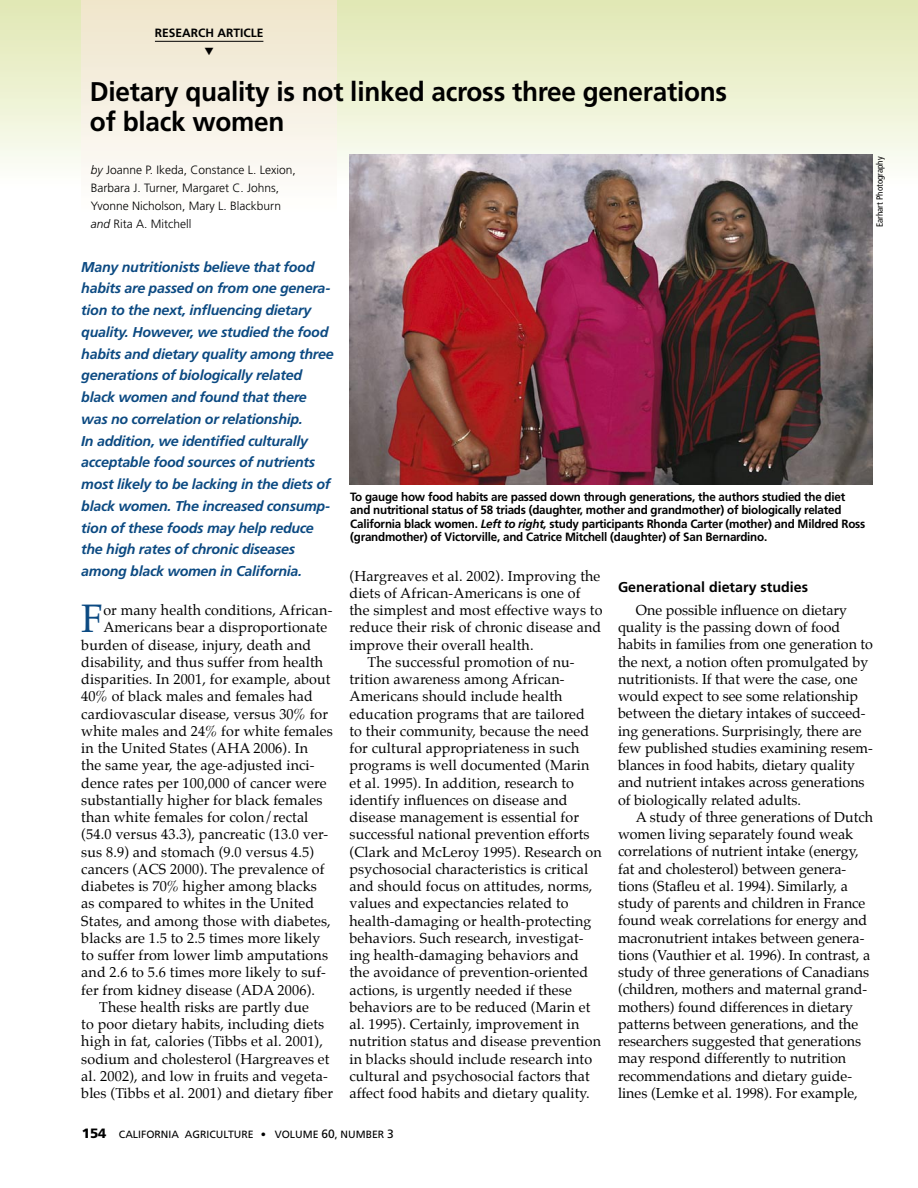
<style>
.page{position:relative;width:918px;height:1188px;background:#fff}
.page>*{position:absolute;margin:0;border:0;box-sizing:border-box;transform-origin:0 0}
.t1{font:39px "Palatino";color:#0c4a82}
.t2{font:700 27px/30px "Frutiger";letter-spacing:-.01em;color:#000}
.t3{font:14.25px/17.2px "Palatino";letter-spacing:.01em;color:#000}
.t4{font:italic 700 14.25px/21.8px "Frutiger";letter-spacing:-.02em;color:#0c4a82}
.t5{font:700 14.25px "Frutiger";color:#000}
.t6{font:700 12px/13.5px "Frutiger";letter-spacing:-.02em;color:#000}
.t7{font:300 12px/18px "Frutiger";color:#000}
.t8{font:700 12px "Frutiger";color:#000}
.t9{font:10.5px "Frutiger";color:#000}
.t10{font:condensed 9px "Frutiger";color:#000}
.s1{font-style:italic}
.s2{font-weight:900;font-size:13.5px}
.s3{font-size:12px}
</style>
<div class="page">
<div style="left:0;top:0;width:918px;height:189px;background:linear-gradient(to bottom,#e0e7b1,#fcfdfa)"></div>
<div style="left:82px;top:0;width:255px;height:215px;background:linear-gradient(to bottom,#eee4c9,#fffeff)"></div>
<hr style="left:155px;top:41px;width:108px;height:1px;background:#000">
<img style="left:350px;top:155px;width:523px;height:330px">
<svg style="left:205px;top:47px;width:8px;height:8px"></svg>
<p class="t8" style="left:155px;top:25px;width:110px">RESEARCH ARTICLE</p>
<h2 class="t2" style="left:90px;top:76px;width:639px">Dietary quality is not linked across three generations of black women</h2>
<p class="t7" style="left:91px;top:161px;width:206px"><span class="s1">by</span> Joanne P. Ikeda, Constance L. Lexion, Barbara J. Turner, Margaret C. Johns, Yvonne Nicholson, Mary L. Blackburn <span class="s1">and</span> Rita A. Mitchell</p>
<p class="t4" style="left:81px;top:256px;width:254px">Many nutritionists believe that food habits are passed on from one genera&shy;tion to the next, influencing dietary quality. However, we studied the food habits and dietary quality among three generations of biologically related black women and found that there was no correlation or relationship.<br>In addition, we identified culturally acceptable food sources of nutrients most likely to be lacking in the diets of black women. The increased consump&shy;tion of these foods may help reduce the high rates of chronic diseases among black women in California.</p>
<h1 class="t1" style="left:81px;top:593px;width:23px">F</h1>
<p class="t3" style="left:103px;top:603px;width:231px">or many health conditions, African-</p>
<p class="t3" style="left:103px;top:620px;width:225px">Americans bear a disproportionate</p>
<p class="t3" style="left:81px;top:637px;width:231px">burden of disease, injury, death and</p>
<p class="t3" style="left:81px;top:655px;width:243px">disability, and thus suffer from health</p>
<p class="t3" style="left:81px;top:672px;width:251px">disparities. In 2001, for example, about</p>
<p class="t3" style="left:81px;top:689px;width:233px">40% of black males and females had</p>
<p class="t3" style="left:81px;top:706px;width:248px">cardiovascular disease, versus 30% for</p>
<p class="t3" style="left:81px;top:724px;width:253px">white males and 24% for white females</p>
<p class="t3" style="left:81px;top:741px;width:228px">in the United States (AHA 2006). In</p>
<p class="t3" style="left:81px;top:758px;width:235px">the same year, the age-adjusted inci-</p>
<p class="t3" style="left:81px;top:775px;width:247px">dence rates per 100,000 of cancer were</p>
<p class="t3" style="left:81px;top:793px;width:243px">substantially higher for black females</p>
<p class="t3" style="left:81px;top:810px;width:229px">than white females for colon/rectal</p>
<p class="t3" style="left:81px;top:827px;width:249px">(54.0 versus 43.3), pancreatic (13.0 ver-</p>
<p class="t3" style="left:81px;top:844px;width:234px">sus 8.9) and stomach (9.0 versus 4.5)</p>
<p class="t3" style="left:81px;top:862px;width:245px">cancers (ACS 2000). The prevalence of</p>
<p class="t3" style="left:81px;top:879px;width:237px">diabetes is 70% higher among blacks</p>
<p class="t3" style="left:81px;top:896px;width:234px">as compared to whites in the United</p>
<p class="t3" style="left:81px;top:913px;width:251px">States, and among those with diabetes,</p>
<p class="t3" style="left:81px;top:931px;width:241px">blacks are 1.5 to 2.5 times more likely</p>
<p class="t3" style="left:81px;top:948px;width:248px">to suffer from lower limb amputations</p>
<p class="t3" style="left:81px;top:965px;width:246px">and 2.6 to 5.6 times more likely to suf-</p>
<p class="t3" style="left:81px;top:982px;width:235px">fer from kidney disease (ADA 2006).</p>
<p class="t3" style="left:99px;top:1000px;width:211px">These health risks are partly due</p>
<p class="t3" style="left:81px;top:1017px;width:245px">to poor dietary habits, including diets</p>
<p class="t3" style="left:81px;top:1034px;width:243px">high in fat, calories (Tibbs et al. 2001),</p>
<p class="t3" style="left:81px;top:1051px;width:250px">sodium and cholesterol (Hargreaves et</p>
<p class="t3" style="left:81px;top:1069px;width:248px">al. 2002), and low in fruits and vegeta-</p>
<p class="t3" style="left:81px;top:1086px;width:253px">bles (Tibbs et al. 2001) and dietary fiber</p>
<p class="t10" style="left:874px;top:227px;width:72px;rotate:-90deg">Earhart Photography</p>
<p class="t6" style="left:350px;top:490px;width:517px">To gauge how food habits are passed down through generations, the authors studied the diet and nutritional status of 58 triads (daughter, mother and grandmother) of biologically related California black women. <span class="s1">Left to right,</span> study participants Rhonda Carter (mother) and Mildred Ross (grandmother) of Victorville, and Catrice Mitchell (daughter) of San Bernardino.</p>
<p class="t3" style="left:350px;top:568px;width:252px">(Hargreaves et al. 2002). Improving the</p>
<p class="t3" style="left:350px;top:586px;width:232px">diets of African-Americans is one of</p>
<p class="t3" style="left:350px;top:603px;width:255px">the simplest and most effective ways to</p>
<p class="t3" style="left:350px;top:620px;width:253px">reduce their risk of chronic disease and</p>
<p class="t3" style="left:350px;top:637px;width:186px">improve their overall health.</p>
<p class="t3" style="left:367px;top:655px;width:209px">The successful promotion of nu-</p>
<p class="t3" style="left:350px;top:672px;width:217px">trition awareness among African-</p>
<p class="t3" style="left:350px;top:689px;width:214px">Americans should include health</p>
<p class="t3" style="left:350px;top:706px;width:237px">education programs that are tailored</p>
<p class="t3" style="left:350px;top:724px;width:241px">to their community, because the need</p>
<p class="t3" style="left:350px;top:741px;width:231px">for cultural appropriateness in such</p>
<p class="t3" style="left:350px;top:758px;width:241px">programs is well documented (Marin</p>
<p class="t3" style="left:350px;top:775px;width:226px">et al. 1995). In addition, research to</p>
<p class="t3" style="left:350px;top:793px;width:220px">identify influences on disease and</p>
<p class="t3" style="left:350px;top:810px;width:231px">disease management is essential for</p>
<p class="t3" style="left:350px;top:827px;width:242px">successful national prevention efforts</p>
<p class="t3" style="left:350px;top:844px;width:254px">(Clark and McLeroy 1995). Research on</p>
<p class="t3" style="left:350px;top:862px;width:240px">psychosocial characteristics is critical</p>
<p class="t3" style="left:350px;top:879px;width:245px">and should focus on attitudes, norms,</p>
<p class="t3" style="left:350px;top:896px;width:221px">values and expectancies related to</p>
<p class="t3" style="left:350px;top:913px;width:244px">health-damaging or health-protecting</p>
<p class="t3" style="left:350px;top:931px;width:236px">behaviors. Such research, investigat-</p>
<p class="t3" style="left:350px;top:948px;width:231px">ing health-damaging behaviors and</p>
<p class="t3" style="left:350px;top:965px;width:240px">the avoidance of prevention-oriented</p>
<p class="t3" style="left:350px;top:982px;width:224px">actions, is urgently needed if these</p>
<p class="t3" style="left:350px;top:1000px;width:242px">behaviors are to be reduced (Marin et</p>
<p class="t3" style="left:350px;top:1017px;width:231px">al. 1995). Certainly, improvement in</p>
<p class="t3" style="left:350px;top:1034px;width:253px">nutrition status and disease prevention</p>
<p class="t3" style="left:350px;top:1051px;width:244px">in blacks should include research into</p>
<p class="t3" style="left:350px;top:1069px;width:242px">cultural and psychosocial factors that</p>
<p class="t3" style="left:350px;top:1086px;width:242px">affect food habits and dietary quality.</p>
<p class="t5" style="left:618px;top:579px;width:192px">Generational dietary studies</p>
<p class="t3" style="left:618px;top:603px;width:256px;text-indent:18px">One possible influence on dietary quality is the passing down of food habits in families from one generation to the next, a notion often promulgated by nutritionists. If that were the case, one would expect to see some relationship between the dietary intakes of succeed&shy;ing generations. Surprisingly, there are few published studies examining resem&shy;blances in food habits, dietary quality and nutrient intakes across generations of biologically related adults.</p>
<p class="t3" style="left:618px;top:810px;width:257px;text-indent:18px">A study of three generations of Dutch women living separately found weak correlations of nutrient intake (energy, fat and cholesterol) between genera&shy;tions (Stafleu et al. 1994). Similarly, a study of parents and children in France found weak correlations for energy and macronutrient intakes between genera&shy;tions (Vauthier et al. 1996). In contrast, a study of three generations of Canadians (children, mothers and maternal grand&shy;mothers) found differences in dietary patterns between generations, and the researchers suggested that generations may respond differently to nutrition recommendations and dietary guide&shy;lines (Lemke et al. 1998). For example,</p>
<p class="t9" style="left:82px;top:1128px;width:314px"><span class="s2">154</span> CALIFORNIA AGRICULTURE • VOLUME <span class="s3">60</span>, NUMBER <span class="s3">3</span></p>
</div>
